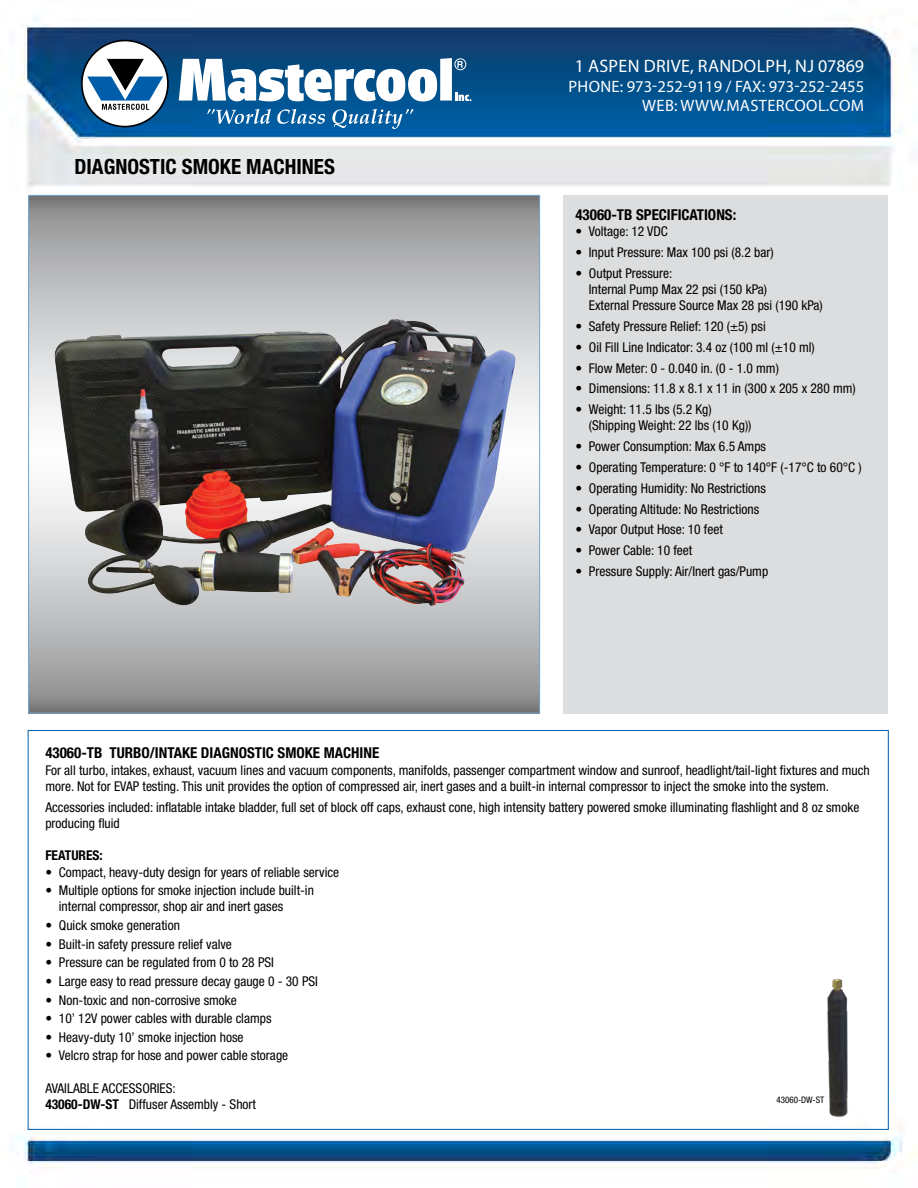
<style>
.page{position:relative;width:918px;height:1188px;background:#fff}
.page>*{position:absolute;margin:0;border:0;box-sizing:border-box;transform-origin:0 0}
.t1{font:700 condensed 21px "Helvetica Neue";color:#000}
.t2{font:18px "Myriad Pro";letter-spacing:.02em;color:#fff}
.t3{font:16.5px/19.8px "Myriad Pro";letter-spacing:.005em;color:#fff;text-align:right}
.t4{font:700 condensed 15px "Helvetica Neue";color:#000}
.t5{font:condensed 13.5px/16.2px "Helvetica Neue";color:#000}
.t6{font:700 condensed 13.5px "Helvetica Neue";color:#000}
.t7{font:condensed 9px "Helvetica Neue";color:#000}
.s1{font-weight:700}
</style>
<div class="page">
<img style="left:11px;top:15px;width:907px;height:1154px">
<div style="left:563px;top:195px;width:325px;height:519px;background:#dcddde"></div>
<svg style="left:30px;top:197px;width:508px;height:515px;background:#afb0b1"></svg>
<div style="left:82px;top:41px;width:86px;height:86px;background:#fff;border-radius:50%"></div>
<div style="left:81px;top:40px;width:88px;height:87px;border:2px solid #000;border-radius:50%"></div>
<svg style="left:87px;top:59px;width:76px;height:51px"></svg>
<svg style="left:207px;top:109px;width:64px;height:15px"></svg>
<svg style="left:277px;top:109px;width:48px;height:15px"></svg>
<svg style="left:332px;top:109px;width:81px;height:20px;background:#397fb4"></svg>
<svg style="left:179px;top:58px;width:293px;height:45px"></svg>
<div style="left:454px;top:58px;width:12px;height:12px;border:1px solid #fff;border-radius:50%"></div>
<img style="left:55px;top:319px;width:463px;height:289px">
<img style="left:821px;top:971px;width:35px;height:150px">
<h1 class="t1" style="left:75px;top:153px;width:262px">DIAGNOSTIC SMOKE MACHINES</h1>
<h2 class="t2" style="left:575px;top:55px;width:291px">1 ASPEN DRIVE, RANDOLPH, NJ 07869</h2>
<p class="t3" style="left:568px;top:76px;width:297px">PHONE: 973-252-9119 / FAX: 973-252-2455<br>WEB: WWW.MASTERCOOL.COM</p>
<p class="t4" style="left:575px;top:206px;width:162px">43060-TB SPECIFICATIONS:</p>
<p class="t5" style="left:575px;top:223px;width:94px">• Voltage: 12 VDC</p>
<p class="t5" style="left:575px;top:244px;width:200px">• Input Pressure: Max 100 psi (8.2 bar)</p>
<p class="t5" style="left:589px;top:265px;width:235px;text-indent:-14px">• Output Pressure:<br>Internal Pump Max 22 psi (150 kPa)<br>External Pressure Source Max 28 psi (190 kPa)</p>
<p class="t5" style="left:575px;top:318px;width:192px">• Safety Pressure Relief: 120 (±5) psi</p>
<p class="t5" style="left:575px;top:339px;width:241px">• Oil Fill Line Indicator: 3.4 oz (100 ml (±10 ml)</p>
<p class="t5" style="left:575px;top:360px;width:205px">• Flow Meter: 0 - 0.040 in. (0 - 1.0 mm)</p>
<p class="t5" style="left:575px;top:380px;width:282px">• Dimensions: 11.8 x 8.1 x 11 in (300 x 205 x 280 mm)</p>
<p class="t5" style="left:589px;top:401px;width:164px;text-indent:-14px">• Weight: 11.5 lbs (5.2 Kg) (Shipping Weight: 22 lbs (10 Kg))</p>
<p class="t5" style="left:575px;top:438px;width:192px">• Power Consumption: Max 6.5 Amps</p>
<p class="t5" style="left:575px;top:459px;width:288px">• Operating Temperature: 0 °F to 140°F (-17°C to 60°C )</p>
<p class="t5" style="left:575px;top:480px;width:192px">• Operating Humidity: No Restrictions</p>
<p class="t5" style="left:575px;top:501px;width:185px">• Operating Altitude: No Restrictions</p>
<p class="t5" style="left:575px;top:521px;width:149px">• Vapor Output Hose: 10 feet</p>
<p class="t5" style="left:575px;top:542px;width:119px">• Power Cable: 10 feet</p>
<p class="t5" style="left:575px;top:563px;width:194px">• Pressure Supply: Air/Inert gas/Pump</p>
<p class="t4" style="left:45px;top:744px;width:335px">43060-TB TURBO/INTAKE DIAGNOSTIC SMOKE MACHINE</p>
<p class="t5" style="left:45px;top:762px;width:826px">For all turbo, intakes, exhaust, vacuum lines and vacuum components, manifolds, passenger compartment window and sunroof, headlight/tail-light fixtures and much more. Not for EVAP testing. This unit provides the option of compressed air, inert gases and a built-in internal compressor to inject the smoke into the system.</p>
<p class="t5" style="left:45px;top:799px;width:816px">Accessories included: inflatable intake bladder, full set of block off caps, exhaust cone, high intensity battery powered smoke illuminating flashlight and 8 oz smoke producing fluid</p>
<p class="t6" style="left:45px;top:847px;width:59px">FEATURES:</p>
<p class="t5" style="left:45px;top:864px;width:295px">• Compact, heavy-duty design for years of reliable service</p>
<p class="t5" style="left:59px;top:882px;width:257px;text-indent:-13px">• Multiple options for smoke injection include built-in internal compressor, shop air and inert gases</p>
<p class="t5" style="left:45px;top:917px;width:136px">• Quick smoke generation</p>
<p class="t5" style="left:45px;top:936px;width:188px">• Built-in safety pressure relief valve</p>
<p class="t5" style="left:45px;top:954px;width:230px">• Pressure can be regulated from 0 to 28 PSI</p>
<p class="t5" style="left:45px;top:973px;width:274px">• Large easy to read pressure decay gauge 0 - 30 PSI</p>
<p class="t5" style="left:45px;top:992px;width:193px">• Non-toxic and non-corrosive smoke</p>
<p class="t5" style="left:45px;top:1010px;width:228px">• 10’ 12V power cables with durable clamps</p>
<p class="t5" style="left:45px;top:1029px;width:200px">• Heavy-duty 10’ smoke injection hose</p>
<p class="t5" style="left:45px;top:1047px;width:244px">• Velcro strap for hose and power cable storage</p>
<p class="t5" style="left:45px;top:1080px;width:212px">AVAILABLE ACCESSORIES:<br><span class="s1">43060-DW-ST</span> Diffuser Assembly - Short</p>
<p class="t7" style="left:777px;top:1095px;width:49px">43060-DW-ST</p>
</div>
